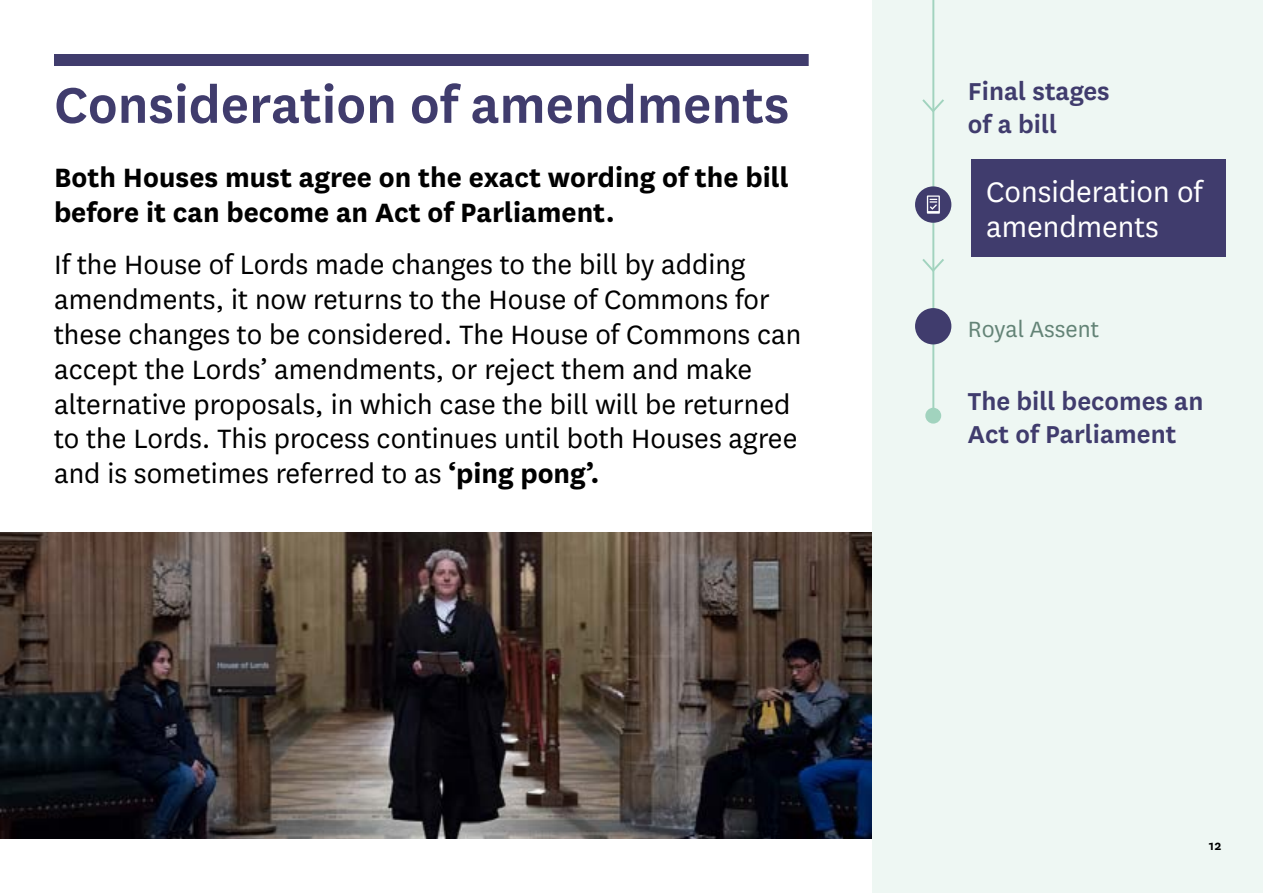
<style>
.page{position:relative;width:1263px;height:893px;background:#fff}
.page>*{position:absolute;margin:0;border:0;box-sizing:border-box;transform-origin:0 0}
.Section_heading{font:600 58.5px "National";color:#403c6d}
.t1{font:33px/35px "National";color:#fff}
.Body_copy{font:31.05px/35px "National";color:#000}
.Bold_sub_heading{font:700 31.05px/35px "National";color:#000}
.t2{font:600 28.65px/32.7px "National";color:#403c6d}
.t3{font:25.8px "National";color:#638376}
.t4{font:600 15px "National";color:#000}
.s1{font-weight:700}
</style>
<div class="page">
<div style="left:54px;top:54px;width:755px;height:12px;background:#403c6d"></div>
<img style="left:0;top:533px;width:872px;height:306px">
<div style="left:872px;top:0;width:391px;height:893px;background:#eef7f3"></div>
<hr style="left:932px;top:0;width:2px;height:416px;background:#a1d3be">
<div style="left:915px;top:308px;width:36px;height:36px;background:#403c6d;border-radius:50%"></div>
<div style="left:915px;top:186px;width:36px;height:37px;background:#403c6d;border-radius:50%"></div>
<svg style="left:922px;top:97px;width:22px;height:17px"></svg>
<svg style="left:922px;top:257px;width:22px;height:17px"></svg>
<div style="left:971px;top:159px;width:254px;height:98px;background:#403c6d"></div>
<svg style="left:927px;top:195px;width:13px;height:19px"></svg>
<div style="left:925px;top:408px;width:16px;height:16px;background:#a1d3be;border-radius:50%"></div>
<h2 class="Section_heading" style="left:54px;top:64px;width:737px">Consideration of amendments</h2>
<p class="Bold_sub_heading" style="left:54px;top:158px;width:736px">Both Houses must agree on the exact wording of the bill before it can become an Act of Parliament.</p>
<p class="Body_copy" style="left:54px;top:246px;width:749px">If the House of Lords made changes to the bill by adding amendments, it now returns to the House of Commons for these changes to be considered. The House of Commons can accept the Lords’ amendments, or reject them and make alternative proposals, in which case the bill will be returned to the Lords. This process continues until both Houses agree and is sometimes referred to as <span class="s1">‘ping pong’.</span></p>
<p class="t2" style="left:968px;top:74px;width:143px">Final stages of a bill</p>
<p class="t1" style="left:986px;top:173px;width:218px">Consideration of amendments</p>
<p class="t3" style="left:968px;top:312px;width:132px">Royal Assent</p>
<p class="t2" style="left:968px;top:383px;width:237px">The bill becomes an<br>Act of Parliament</p>
<p class="t4" style="left:1209px;top:835px;width:14px">12</p>
</div>
